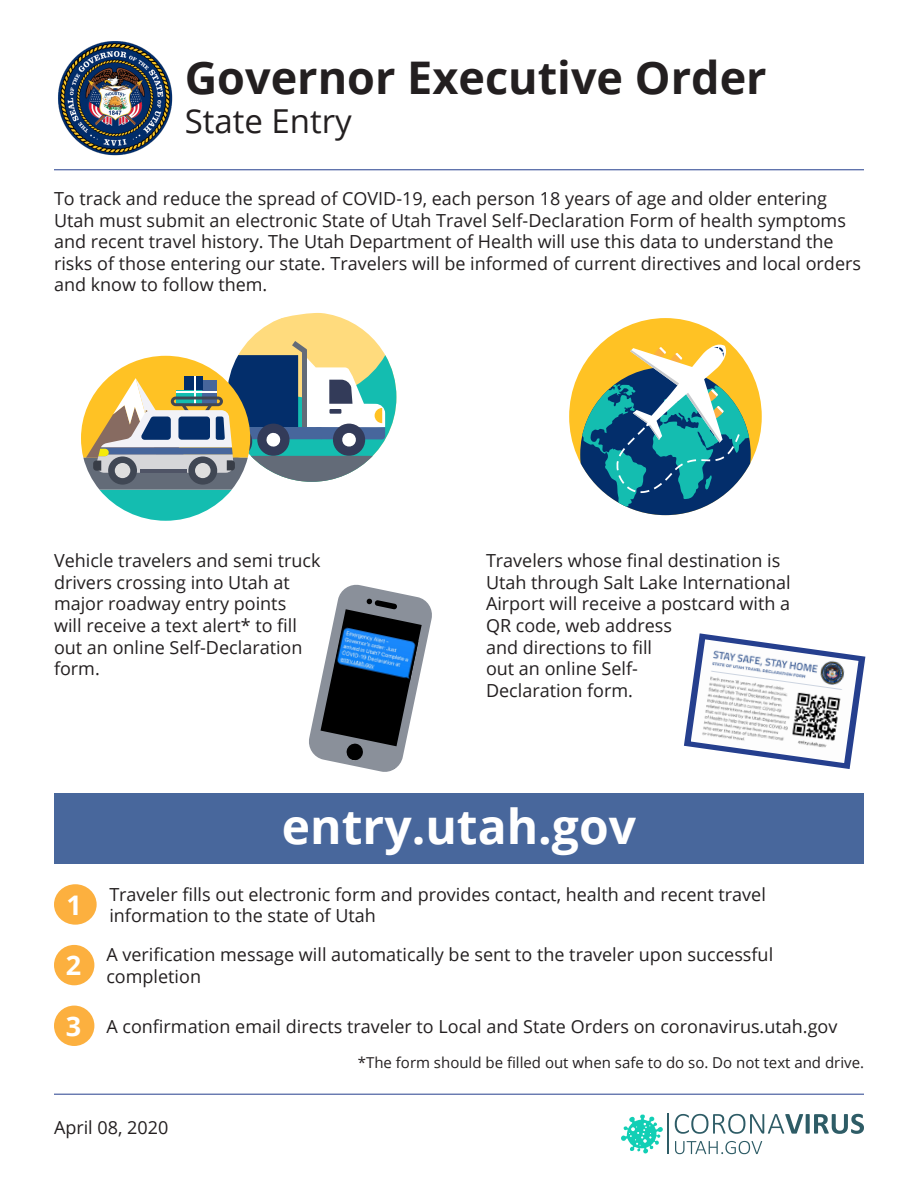
<style>
.page{position:relative;width:918px;height:1188px;background:#fff}
.page>*{position:absolute;margin:0;border:0;box-sizing:border-box;transform-origin:0 0}
.t1{font:700 48px "Open Sans";color:#fff}
.t2{font:700 45px "Open Sans";color:#231f20}
.t3{font:33px "Open Sans";color:#231f20}
.t4{font:700 27px "Open Sans";color:#fff}
.t5{font:18px/21.6px "Open Sans";color:#231f20}
.t6{font:15px "Open Sans";color:#231f20}
</style>
<div class="page">
<img style="left:58px;top:41px;width:115px;height:115px">
<hr style="left:54px;top:169px;width:810px;height:1px;background:#253f8e">
<div style="left:54px;top:793px;width:810px;height:71px;background:#48679c"></div>
<div style="left:569px;top:318px;width:193px;height:197px;background:#ffc224;border-radius:50%"></div>
<svg style="left:580px;top:342px;width:171px;height:173px"></svg>
<svg style="left:81px;top:313px;width:315px;height:208px"></svg>
<div style="left:115px;top:463px;width:15px;height:15px;background:#dedede;border-radius:50%"></div>
<hr style="left:140px;top:469px;width:47px;height:4px;background:#4f5466">
<svg style="left:684px;top:633px;width:181px;height:136px"></svg>
<img style="left:691px;top:639px;width:168px;height:124px">
<svg style="left:309px;top:584px;width:123px;height:188px"></svg>
<img style="left:334px;top:625px;width:84px;height:57px">
<div style="left:54px;top:884px;width:43px;height:41px;background:#fcb03f;border-radius:50%"></div>
<div style="left:54px;top:945px;width:40px;height:40px;background:#fcb03f;border-radius:50%"></div>
<div style="left:54px;top:1006px;width:40px;height:40px;background:#fcb03f;border-radius:50%"></div>
<hr style="left:54px;top:1094px;width:810px;height:1px;background:#253f8e">
<svg style="left:621px;top:1114px;width:42px;height:40px"></svg>
<svg style="left:675px;top:1141px;width:87px;height:13px"></svg>
<svg style="left:675px;top:1114px;width:189px;height:20px"></svg>
<hr style="left:668px;top:1114px;width:1px;height:40px;background:#2e5c66">
<p class="t2" style="left:185px;top:46px;width:584px">Governor Executive Order</p>
<p class="t3" style="left:185px;top:99px;width:169px">State Entry</p>
<p class="t5" style="left:54px;top:187px;width:809px">To track and reduce the spread of COVID-19, each person 18 years of age and older entering Utah must submit an electronic State of Utah Travel Self-Declaration Form of health symptoms and recent travel history. The Utah Department of Health will use this data to understand the risks of those entering our state. Travelers will be informed of current directives and local orders and know to follow them.</p>
<p class="t5" style="left:54px;top:549px;width:268px">Vehicle travelers and semi truck drivers crossing into Utah at major roadway entry points<br>will receive a text alert* to fill out an online Self-Declaration form.</p>
<p class="t5" style="left:486px;top:549px;width:306px">Travelers whose final destination is<br>Utah through Salt Lake International<br>Airport will receive a postcard with a<br>QR code, web address<br>and directions to fill<br>out an online Self-<br>Declaration form.</p>
<p class="t4" style="left:67px;top:886px;width:17px">1</p>
<p class="t4" style="left:66px;top:947px;width:17px">2</p>
<p class="t1" style="left:282px;top:792px;width:356px">entry.utah.gov</p>
<p class="t5" style="left:109px;top:883px;width:658px">Traveler fills out electronic form and provides contact, health and recent travel</p>
<p class="t5" style="left:109px;top:904px;width:268px">information to the state of Utah</p>
<p class="t5" style="left:106px;top:943px;width:668px">A verification message will automatically be sent to the traveler upon successful</p>
<p class="t5" style="left:106px;top:965px;width:96px">completion</p>
<p class="t4" style="left:66px;top:1007px;width:17px">3</p>
<p class="t5" style="left:106px;top:1015px;width:733px">A confirmation email directs traveler to Local and State Orders on coronavirus.utah.gov</p>
<p class="t5" style="left:54px;top:1116px;width:116px">April 08, 2020</p>
<p class="t6" style="left:358px;top:1052px;width:508px">*The form should be filled out when safe to do so. Do not text and drive.</p>
</div>
